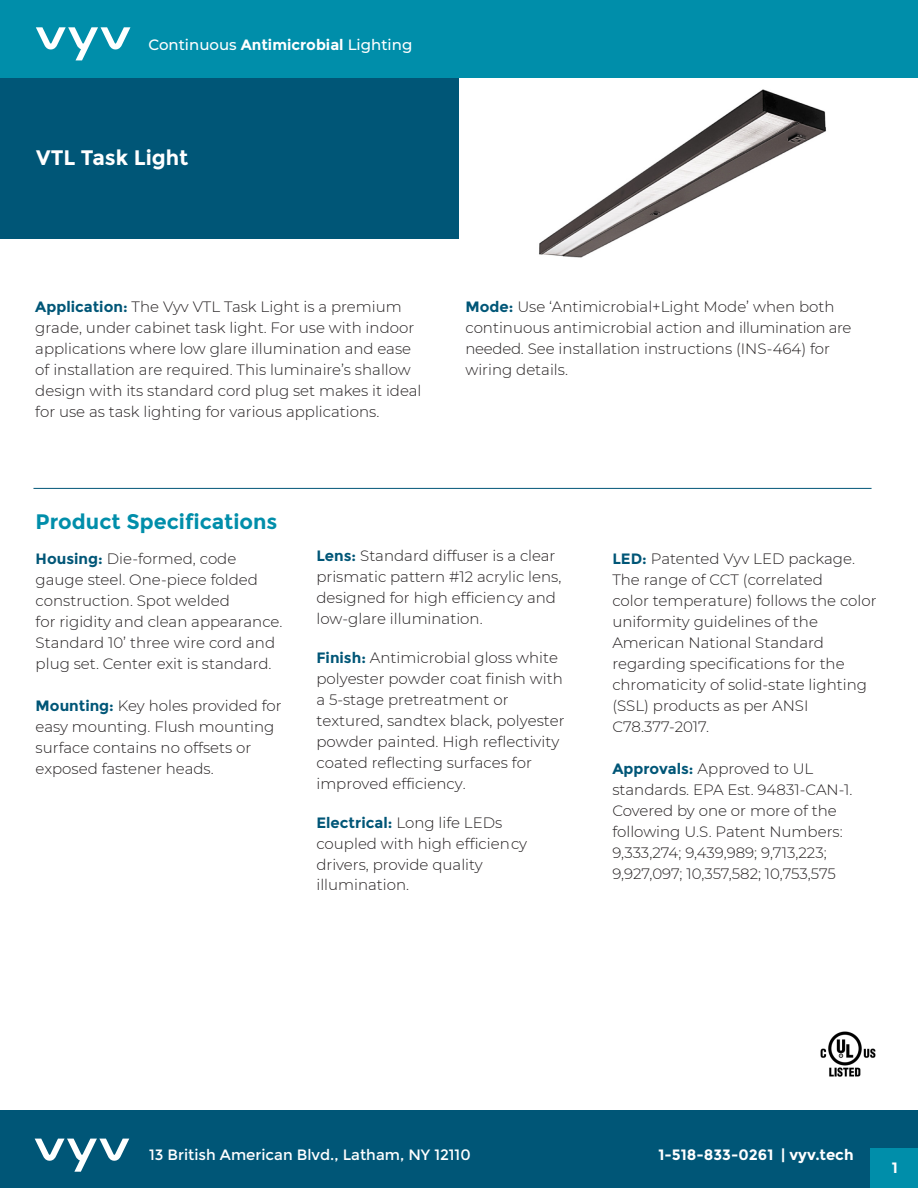
<style>
.page{position:relative;width:918px;height:1188px;background:#fff}
.page>*{position:absolute;margin:0;border:0;box-sizing:border-box;transform-origin:0 0}
.t1{font:700 21px "Montserrat";color:#008eaa}
.t2{font:700 21px "Montserrat";color:#fff}
.t3{font:300 15px/21px "Montserrat";color:#231f20}
.t4{font:15px "Montserrat";color:#fff}
.t5{font:500 15px "Montserrat";color:#fff}
.t6{font:700 15px "Montserrat";color:#fff}
.t7{font:700 15px "Montserrat";color:#fff}
.s1{font-weight:700}
.s2{font-weight:700;color:#005677}
.s3{font-style:inherit}
</style>
<div class="page">
<div style="left:0;top:0;width:918px;height:78px;background:#008eaa"></div>
<svg style="left:36px;top:27px;width:94px;height:33px"></svg>
<div style="left:0;top:1110px;width:918px;height:78px;background:#005677"></div>
<svg style="left:35px;top:1139px;width:94px;height:33px"></svg>
<div style="left:870px;top:1148px;width:48px;height:40px;background:#008eaa"></div>
<div style="left:0;top:78px;width:459px;height:161px;background:#005677"></div>
<hr style="left:33px;top:488px;width:839px;height:1px;background:#005677">
<img style="left:820px;top:1031px;width:56px;height:46px">
<img style="left:539px;top:89px;width:287px;height:169px">
<p class="t5" style="left:148px;top:34px;width:265px">Continuous <span class="s1">Antimicrobial</span> Lighting</p>
<p class="t2" style="left:36px;top:145px;width:154px">VTL Task Light</p>
<p class="t3" style="left:35px;top:295px;width:388px"><span class="s2">Application:</span> The Vyv VTL Task Light is a premium grade, under cabinet task light. For use with indoor applications where low glare illumination and ease of installation are required. This luminaire’s shallow design with its standard cord plug set makes it ideal for use as task lighting for various applications.</p>
<p class="t1" style="left:36px;top:509px;width:243px">Product Specifications</p>
<p class="t3" style="left:465px;top:295px;width:388px"><span class="s2">Mode:</span> Use ‘Antimicrobial+Light Mode’ when both continuous antimicrobial action and illumination are needed. See installation instructions (INS-464) for wiring details.</p>
<p class="t3" style="left:36px;top:548px;width:248px"><span class="s2">Housing:</span> Die-formed, code gauge steel. One-piece folded construction. Spot welded<br>for rigidity and clean appearance.<br>Standard 10’ three wire cord and plug set. Center exit is standard.</p>
<p class="t3" style="left:36px;top:695px;width:248px"><span class="s2">Mounting:</span> Key holes provided for easy mounting. Flush mounting surface contains no offsets or</p>
<p class="t3" style="left:36px;top:758px;width:180px">exposed fastener heads.</p>
<p class="t3" style="left:316px;top:545px;width:246px"><span class="s2">Lens:</span> Standard diffuser is a clear prismatic pattern #12 acrylic lens, designed for high efficiency and low-glare illumination.</p>
<p class="t3" style="left:316px;top:647px;width:250px"><span class="s2">Finish:</span> Antimicrobial gloss white polyester powder coat finish with a 5-stage pretreatment or textured, sandtex black, polyester powder painted. High reflectivity coated reflecting surfaces for improved efficiency.</p>
<p class="t3" style="left:316px;top:812px;width:212px"><span class="s2">Electrical:</span> Long life LEDs coupled with high efficiency drivers, provide quality illumination.</p>
<p class="t3" style="left:612px;top:548px;width:266px"><span class="s2">LED:</span> Patented Vyv LED package.<br>The range of CCT (correlated<br>color temperature) follows the color uniformity guidelines of the<br>American National Standard regarding specifications for the chromaticity of solid-state lighting (SSL) products as per ANSI</p>
<p class="t3" style="left:612px;top:716px;width:98px">C78.377-2017.</p>
<p class="t3" style="left:612px;top:758px;width:242px"><span class="s2">Approvals:</span> Approved to UL standards. EPA Est. 94831-CAN-1.<br>Covered by one or more of the following U.S. Patent Numbers:<br>9,333,274; 9,439,989; 9,713,223;<br>9,927,097; 10,357,582; 10,753,575</p>
<p class="t4" style="left:149px;top:1146px;width:323px">1<span class="s3">3</span> British American Blvd., Latham, NY 12110</p>
<p class="t6" style="left:658px;top:1146px;width:197px">1-518-833-0261 | vyv.tech</p>
<p class="t7" style="left:892px;top:1159px;width:8px">1</p>
</div>
